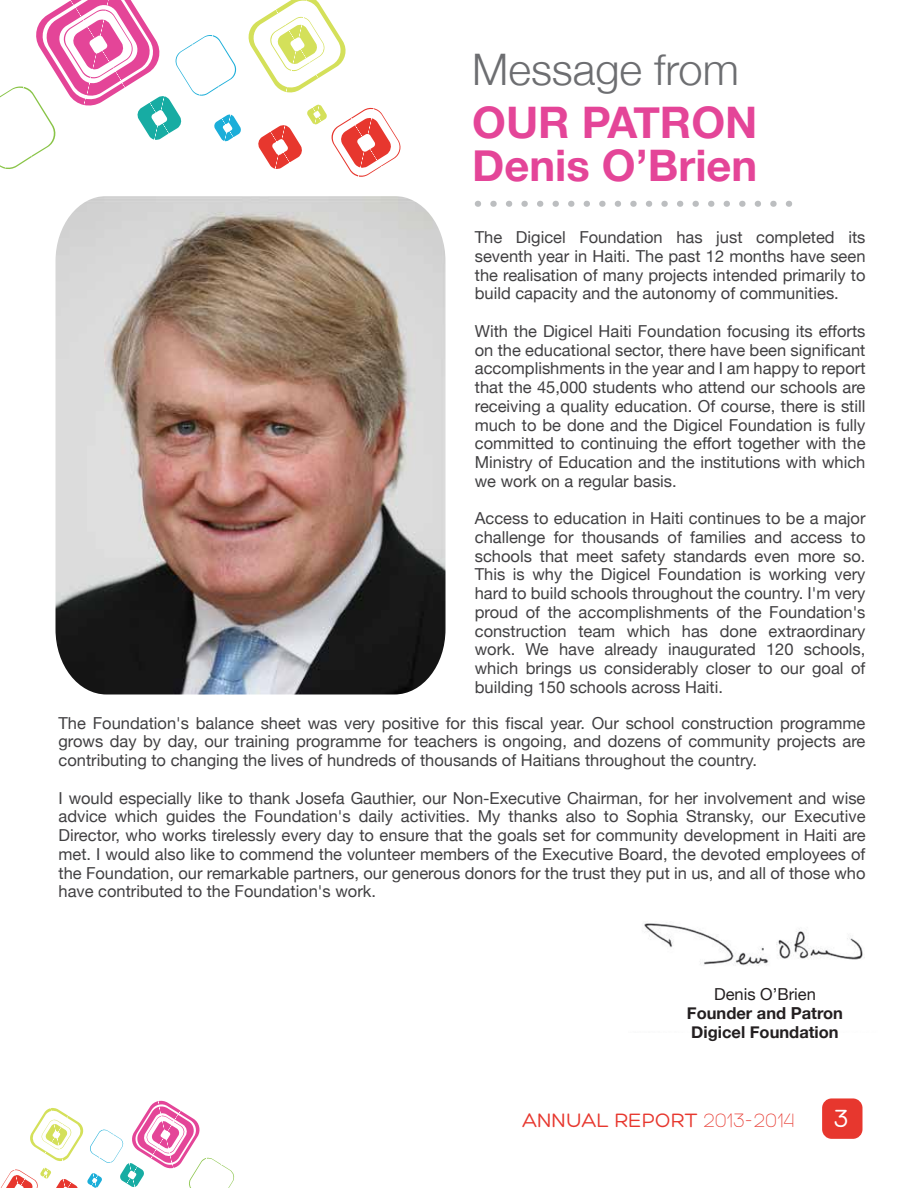
<style>
.page{position:relative;width:918px;height:1188px;background:#fff}
.page>*{position:absolute;margin:0;border:0;box-sizing:border-box;transform-origin:0 0}
.t1{font:72px "Hero";color:#bcbec0}
.t2{font:700 43.5px/43.5px "Helvetica Neue";color:#e44598}
.t3{font:300 43.5px "Helvetica Neue";color:#6d6e71}
.t4{font:27px "Hero";color:#fff}
.t5{font:21px "Hero";color:#e7372e}
.t6{font:16.5px/18.8px "Helvetica Neue";color:#414042;text-align:justify}
.t7{font:700 16.5px/18.8px "Helvetica Neue";color:#231f20}
.t8{font:16.5px "Helvetica Neue";color:#231f20}
.s1{font-weight:300}
</style>
<div class="page">
<img style="left:644px;top:923px;width:221px;height:43px">
<div style="left:822px;top:1098px;width:40px;height:41px;background:#e7372e;border-radius:10px"></div>
<svg style="left:0;top:1100px;width:235px;height:88px"></svg>
<img style="left:56px;top:196px;width:390px;height:498px">
<svg style="left:0;top:0;width:401px;height:177px"></svg>
<h2 class="t3" style="left:472px;top:43px;width:268px">Message from</h2>
<h2 class="t2" style="left:472px;top:99px;width:287px">OUR PATRON<br>Denis O’Brien</h2>
<h1 class="t1" style="left:474px;top:147px;width:323px">.....................</h1>
<p class="t6" style="left:475px;top:228px;width:392px">The Digicel Foundation has just completed its seventh year in Haiti. The past 12 months have seen the realisation of many projects intended primarily to build capacity and the autonomy of communities.</p>
<p class="t6" style="left:475px;top:321px;width:392px">With the Digicel Haiti Foundation focusing its efforts on the educational sector, there have been significant accomplishments in the year and I am happy to report that the 45,000 students who attend our schools are receiving a quality education. Of course, there is still much to be done and the Digicel Foundation is fully committed to continuing the effort together with the Ministry of Education and the institutions with which we work on a regular basis.</p>
<p class="t6" style="left:475px;top:509px;width:392px">Access to education in Haiti continues to be a major challenge for thousands of families and access to schools that meet safety standards even more so.<br>This is why the Digicel Foundation is working very hard to build schools throughout the country. I'm very proud of the accomplishments of the Foundation's construction team which has done extraordinary work. We have already inaugurated 120 schools, which brings us considerably closer to our goal of building 150 schools across Haiti.</p>
<p class="t6" style="left:58px;top:713px;width:809px">The Foundation's balance sheet was very positive for this fiscal year. Our school construction programme grows day by day, our training programme for teachers is ongoing, and dozens of community projects are contributing to changing the lives of hundreds of thousands of Haitians throughout the country.</p>
<p class="t6" style="left:58px;top:788px;width:809px">I would especially like to thank Josefa Gauthier, our Non-Executive Chairman, for her involvement and wise advice which guides the Foundation's daily activities. My thanks also to Sophia Stransky, our Executive Director, who works tirelessly every day to ensure that the goals set for community development in Haiti are met. I would also like to commend the volunteer members of the Executive Board, the devoted employees of the Foundation, our remarkable partners, our generous donors for the trust they put in us, and all of those who have contributed to the Foundation's work.</p>
<p class="t8" style="left:714px;top:985px;width:103px">Denis O’Brien</p>
<p class="t7" style="left:687px;top:1003px;width:158px">Founder and Patron<br>Digicel Foundation</p>
<p class="t5" style="left:522px;top:1109px;width:273px">ANNUAL REPORT <span class="s1">2013-2014</span></p>
<h3 class="t4" style="left:834px;top:1104px;width:17px">3</h3>
</div>
